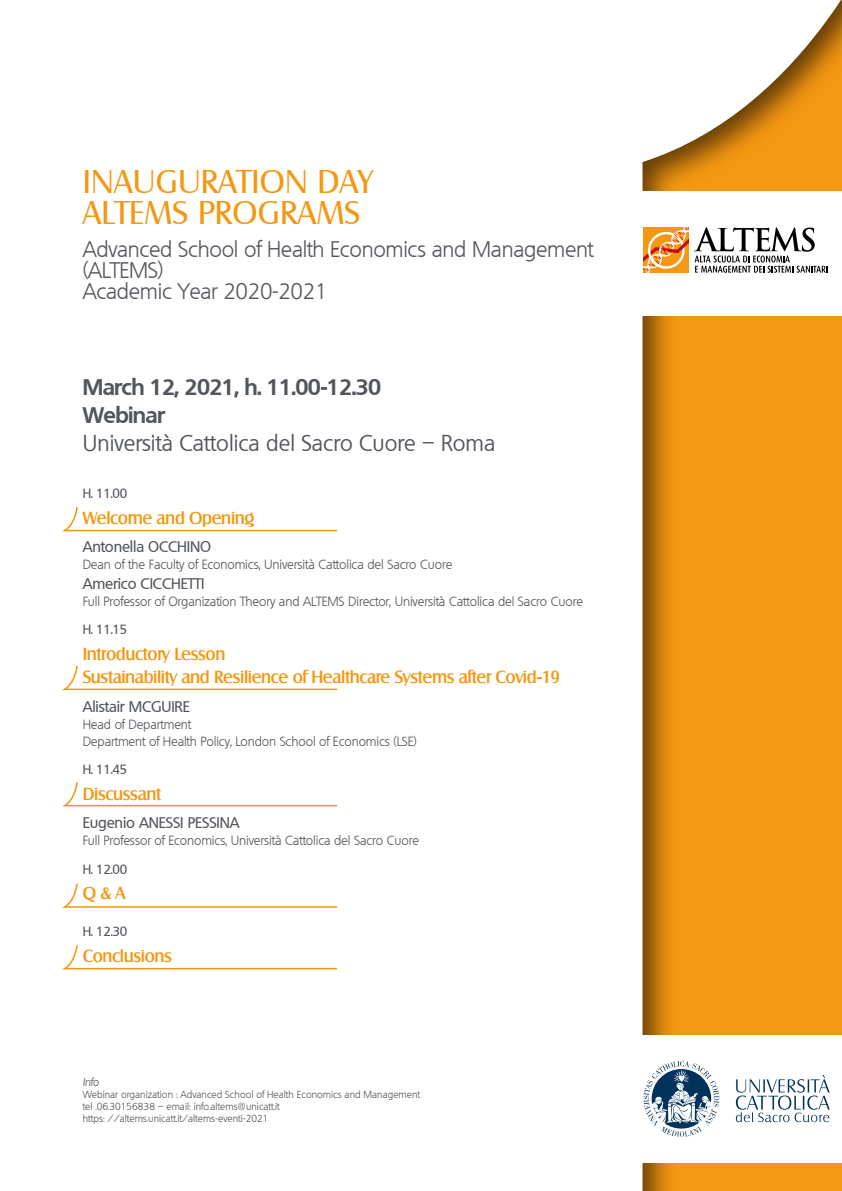
<style>
.page{position:relative;width:842px;height:1191px;background:#fff}
.page>*{position:absolute;margin:0;border:0;box-sizing:border-box;transform-origin:0 0}
.t1{font:32px/31px "Salzburg";letter-spacing:.01em;color:#f49712}
.t2{font:300 22px/21px "Quebec";letter-spacing:-.015em;color:#52555b}
.t3{font:22px "Quebec";color:#52555b}
.t4{font:700 22px/28px "Quebec";letter-spacing:-.03em;color:#52555b}
.t5{font:500 17px/23px "Salzburg";letter-spacing:-.02em;color:#f49712}
.t6{font:500 15px "Quebec";letter-spacing:-.01em;color:#52555b}
.t7{font:300 13px/17px "Quebec";letter-spacing:-.01em;color:#52555b}
.t8{font:500 13px "Quebec";letter-spacing:-.02em;color:#52555b}
.t9{font:italic 300 11px "Quebec";color:#52555b}
.t10{font:300 10px/12px "Quebec";color:#52555b}
</style>
<div class="page">
<svg style="left:642px;top:0;width:200px;height:1191px;background:#ea9c2b"></svg>
<div style="left:633px;top:191px;width:209px;height:124px;background:#fff"></div>
<svg style="left:643px;top:227px;width:185px;height:46px"></svg>
<svg style="left:62px;top:507px;width:276px;height:25px"></svg>
<svg style="left:62px;top:665px;width:276px;height:26px"></svg>
<svg style="left:62px;top:782px;width:276px;height:25px"></svg>
<div style="left:634px;top:1035px;width:208px;height:127px;background:#fff"></div>
<svg style="left:736px;top:1075px;width:94px;height:47px"></svg>
<svg style="left:643px;top:1060px;width:76px;height:76px"></svg>
<svg style="left:62px;top:883px;width:275px;height:25px"></svg>
<svg style="left:62px;top:945px;width:276px;height:25px"></svg>
<h1 class="t1" style="left:83px;top:166px;width:291px">INAUGURATION DAY<br>ALTEMS PROGRAMS</h1>
<h2 class="t2" style="left:83px;top:238px;width:512px">Advanced School of Health Economics and Management (ALTEMS)<br>Academic Year 2020-2021</h2>
<h2 class="t4" style="left:83px;top:372px;width:300px">March 12, 2021, h. 11.00-12.30<br>Webinar</h2>
<h2 class="t3" style="left:83px;top:428px;width:414px">Università Cattolica del Sacro Cuore – Roma</h2>
<p class="t8" style="left:83px;top:485px;width:46px">H. 11.00</p>
<h3 class="t5" style="left:83px;top:506px;width:173px">Welcome and Opening</h3>
<p class="t6" style="left:83px;top:537px;width:130px">Antonella OCCHINO</p>
<p class="t7" style="left:83px;top:556px;width:371px">Dean of the Faculty of Economics, Università Cattolica del Sacro Cuore</p>
<p class="t6" style="left:83px;top:574px;width:123px">Americo CICCHETTI</p>
<p class="t7" style="left:83px;top:593px;width:502px">Full Professor of Organization Theory and ALTEMS Director, Università Cattolica del Sacro Cuore</p>
<p class="t8" style="left:83px;top:621px;width:46px">H. 11.15</p>
<h3 class="t5" style="left:83px;top:642px;width:478px">Introductory Lesson<br>Sustainability and Resilience of Healthcare Systems after Covid-19</h3>
<p class="t6" style="left:83px;top:696px;width:109px">Alistair MCGUIRE</p>
<p class="t7" style="left:83px;top:715px;width:336px">Head of Department<br>Department of Health Policy, London School of Economics (LSE)</p>
<p class="t8" style="left:83px;top:761px;width:46px">H. 11.45</p>
<h3 class="t5" style="left:83px;top:782px;width:80px">Discussant</h3>
<p class="t6" style="left:83px;top:813px;width:158px">Eugenio ANESSI PESSINA</p>
<p class="t7" style="left:83px;top:832px;width:338px">Full Professor of Economics, Università Cattolica del Sacro Cuore</p>
<p class="t8" style="left:83px;top:860px;width:46px">H. 12.00</p>
<h3 class="t5" style="left:83px;top:881px;width:44px">Q &amp; A</h3>
<p class="t8" style="left:83px;top:923px;width:46px">H. 12.30</p>
<h3 class="t5" style="left:83px;top:944px;width:91px">Conclusions</h3>
<p class="t9" style="left:83px;top:1075px;width:18px">Info</p>
<p class="t10" style="left:83px;top:1088px;width:339px">Webinar organization : Advanced School of Health Economics and Management tel .06.30156838 – email: info.altems@unicatt.it<br>https: //altems.unicatt.it/altems-eventi-2021</p>
</div>
